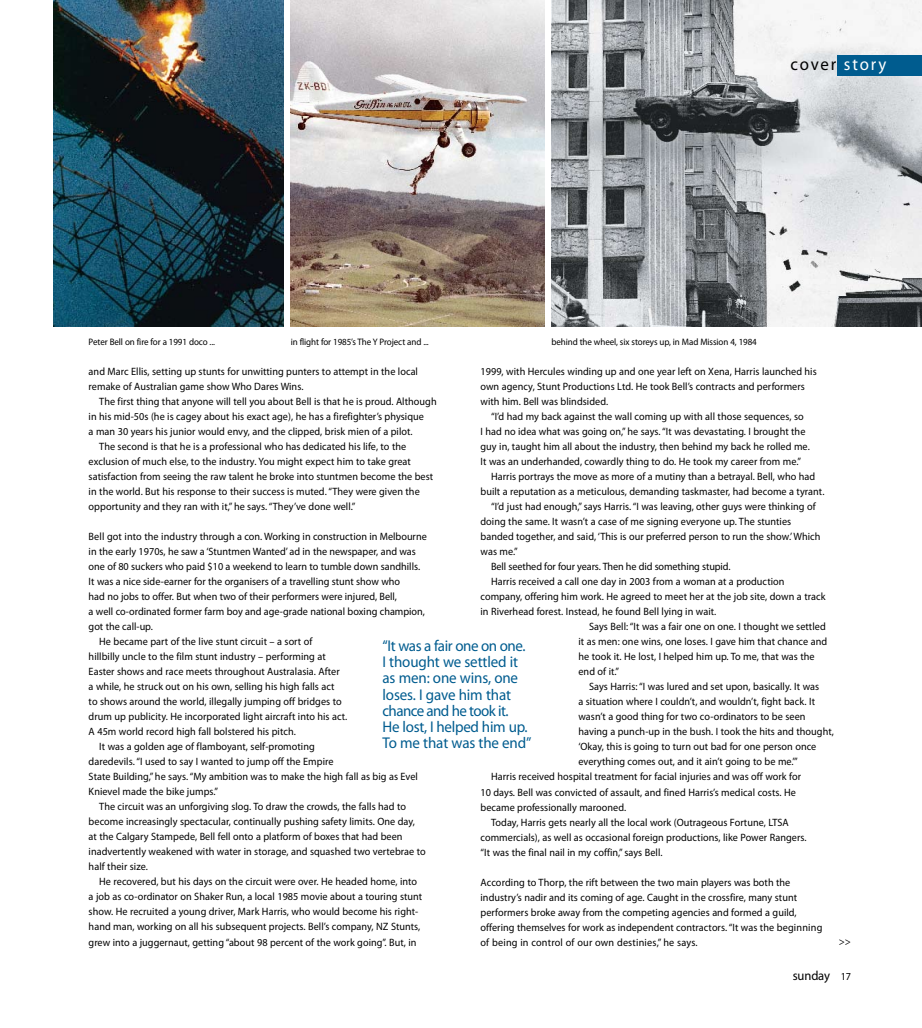
<style>
.page{position:relative;width:922px;height:1028px;background:#fff}
.page>*{position:absolute;margin:0;border:0;box-sizing:border-box;transform-origin:0 0}
.t1{font:17.5px "Myriad Pro";letter-spacing:.105em;color:#000;scale:.96 1}
.t2{font:15.62px/16.2px "Myriad Pro";letter-spacing:-.015em;color:#005c8f;scale:.96 1}
.t3{font:13.12px "Myriad Pro";letter-spacing:-.01em;color:#000;scale:.96 1}
.t4{font:10.62px/15px "Myriad Pro";letter-spacing:.005em;color:#000;scale:.96 1}
.t5{font:9.38px "Myriad Pro";letter-spacing:-.01em;color:#000;scale:.96 1}
.s1{color:#fff}
.s2{font-size:10.62px}
</style>
<div class="page">
<img style="left:53px;top:0;width:230px;height:326px">
<img style="left:551px;top:0;width:370px;height:326px">
<div style="left:836px;top:55px;width:85px;height:20px;background:#005c8f"></div>
<img style="left:291px;top:0;width:253px;height:326px">
<h1 class="t1" style="left:790px;top:54px;width:101px">cover <span class="s1">story</span></h1>
<p class="t5" style="left:89px;top:336px;width:133px">Peter Bell on fire for a 1991 doco ...</p>
<p class="t5" style="left:291px;top:336px;width:145px">in flight for 1985’s The Y Project and ...</p>
<p class="t5" style="left:551px;top:336px;width:215px">behind the wheel, six storeys up, in Mad Mission 4, 1984</p>
<p class="t4" style="left:89px;top:364px;width:344px">and Marc Ellis, setting up stunts for unwitting punters to attempt in the local remake of Australian game show Who Dares Wins.</p>
<p class="t4" style="left:99px;top:394px;width:353px">The first thing that anyone will tell you about Bell is that he is proud. Although</p>
<p class="t4" style="left:89px;top:409px;width:351px">in his mid-50s (he is cagey about his exact age), he has a firefighter’s physique</p>
<p class="t4" style="left:89px;top:424px;width:339px">a man 30 years his junior would envy, and the clipped, brisk mien of a pilot.</p>
<p class="t4" style="left:99px;top:439px;width:321px">The second is that he is a professional who has dedicated his life, to the</p>
<p class="t4" style="left:89px;top:454px;width:337px">exclusion of much else, to the industry. You might expect him to take great</p>
<p class="t4" style="left:89px;top:469px;width:360px">satisfaction from seeing the raw talent he broke into stuntmen become the best</p>
<p class="t4" style="left:89px;top:484px;width:346px">in the world. But his response to their success is muted. “They were given the</p>
<p class="t4" style="left:89px;top:499px;width:279px">opportunity and they ran with it,” he says. “They’ve done well.”</p>
<p class="t4" style="left:89px;top:529px;width:353px">Bell got into the industry through a con. Working in construction in Melbourne</p>
<p class="t4" style="left:89px;top:544px;width:342px">in the early 1970s, he saw a ‘Stuntmen Wanted’ ad in the newspaper, and was</p>
<p class="t4" style="left:89px;top:559px;width:347px">one of 80 suckers who paid $10 a weekend to learn to tumble down sandhills.</p>
<p class="t4" style="left:89px;top:574px;width:326px">It was a nice side-earner for the organisers of a travelling stunt show who</p>
<p class="t4" style="left:89px;top:589px;width:322px">had no jobs to offer. But when two of their performers were injured, Bell,</p>
<p class="t4" style="left:89px;top:604px;width:352px">a well co-ordinated former farm boy and age-grade national boxing champion,</p>
<p class="t4" style="left:89px;top:619px;width:68px">got the call-up.</p>
<p class="t4" style="left:99px;top:634px;width:223px">He became part of the live stunt circuit – a sort of</p>
<p class="t4" style="left:89px;top:649px;width:248px">hillbilly uncle to the film stunt industry – performing at</p>
<p class="t4" style="left:89px;top:664px;width:263px">Easter shows and race meets throughout Australasia. After</p>
<p class="t4" style="left:89px;top:679px;width:257px">a while, he struck out on his own, selling his high falls act</p>
<p class="t4" style="left:89px;top:694px;width:265px">to shows around the world, illegally jumping off bridges to</p>
<p class="t4" style="left:89px;top:709px;width:271px">drum up publicity. He incorporated light aircraft into his act.</p>
<p class="t4" style="left:89px;top:724px;width:217px">A 45m world record high fall bolstered his pitch.</p>
<p class="t4" style="left:99px;top:739px;width:226px">It was a golden age of flamboyant, self-promoting</p>
<p class="t4" style="left:89px;top:754px;width:256px">daredevils. “I used to say I wanted to jump off the Empire</p>
<p class="t4" style="left:89px;top:769px;width:344px">State Building,” he says. “My ambition was to make the high fall as big as Evel</p>
<p class="t4" style="left:89px;top:784px;width:136px">Knievel made the bike jumps.”</p>
<p class="t4" style="left:99px;top:799px;width:321px">The circuit was an unforgiving slog. To draw the crowds, the falls had to</p>
<p class="t4" style="left:89px;top:814px;width:341px">become increasingly spectacular, continually pushing safety limits. One day,</p>
<p class="t4" style="left:89px;top:829px;width:328px">at the Calgary Stampede, Bell fell onto a platform of boxes that had been</p>
<p class="t4" style="left:89px;top:844px;width:352px">inadvertently weakened with water in storage, and squashed two vertebrae to</p>
<p class="t4" style="left:89px;top:859px;width:63px">half their size.</p>
<p class="t4" style="left:99px;top:874px;width:332px">He recovered, but his days on the circuit were over. He headed home, into</p>
<p class="t4" style="left:89px;top:889px;width:349px">a job as co-ordinator on Shaker Run, a local 1985 movie about a touring stunt</p>
<p class="t4" style="left:89px;top:904px;width:345px">show. He recruited a young driver, Mark Harris, who would become his right-</p>
<p class="t4" style="left:89px;top:919px;width:347px">hand man, working on all his subsequent projects. Bell’s company, NZ Stunts,</p>
<p class="t4" style="left:89px;top:934px;width:343px">grew into a juggernaut, getting “about 98 percent of the work going”. But, in</p>
<p class="t4" style="left:480px;top:364px;width:352px">1999, with Hercules winding up and one year left on Xena, Harris launched his own agency, Stunt Productions Ltd. He took Bell’s contracts and performers with him. Bell was blindsided.</p>
<p class="t4" style="left:491px;top:409px;width:327px">“I’d had my back against the wall coming up with all those sequences, so</p>
<p class="t4" style="left:480px;top:424px;width:340px">I had no idea what was going on,” he says. “It was devastating. I brought the</p>
<p class="t4" style="left:480px;top:439px;width:344px">guy in, taught him all about the industry, then behind my back he rolled me.</p>
<p class="t4" style="left:480px;top:454px;width:335px">It was an underhanded, cowardly thing to do. He took my career from me.”</p>
<p class="t4" style="left:491px;top:469px;width:339px">Harris portrays the move as more of a mutiny than a betrayal. Bell, who had</p>
<p class="t4" style="left:480px;top:484px;width:360px">built a reputation as a meticulous, demanding taskmaster, had become a tyrant.</p>
<p class="t4" style="left:491px;top:499px;width:339px">“I’d just had enough,” says Harris. “I was leaving, other guys were thinking of</p>
<p class="t4" style="left:480px;top:514px;width:325px">doing the same. It wasn’t a case of me signing everyone up. The stunties</p>
<p class="t4" style="left:480px;top:529px;width:355px">banded together, and said, ‘This is our preferred person to run the show.’ Which</p>
<p class="t4" style="left:480px;top:544px;width:40px">was me.”</p>
<p class="t4" style="left:491px;top:559px;width:251px">Bell seethed for four years. Then he did something stupid.</p>
<p class="t4" style="left:491px;top:574px;width:307px">Harris received a call one day in 2003 from a woman at a production</p>
<p class="t4" style="left:480px;top:589px;width:361px">company, offering him work. He agreed to meet her at the job site, down a track</p>
<p class="t4" style="left:480px;top:604px;width:247px">in Riverhead forest. Instead, he found Bell lying in wait.</p>
<p class="t4" style="left:589px;top:619px;width:248px">Says Bell: “It was a fair one on one. I thought we settled</p>
<p class="t4" style="left:578px;top:634px;width:260px">it as men: one wins, one loses. I gave him that chance and</p>
<p class="t4" style="left:578px;top:649px;width:247px">he took it. He lost, I helped him up. To me, that was the</p>
<p class="t4" style="left:578px;top:664px;width:44px">end of it.”</p>
<p class="t4" style="left:589px;top:679px;width:241px">Says Harris: “I was lured and set upon, basically. It was</p>
<p class="t4" style="left:578px;top:694px;width:248px">a situation where I couldn’t, and wouldn’t, fight back. It</p>
<p class="t4" style="left:578px;top:709px;width:238px">wasn’t a good thing for two co-ordinators to be seen</p>
<p class="t4" style="left:578px;top:724px;width:267px">having a punch-up in the bush. I took the hits and thought,</p>
<p class="t4" style="left:578px;top:739px;width:249px">‘Okay, this is going to turn out bad for one person once</p>
<p class="t4" style="left:578px;top:754px;width:230px">everything comes out, and it ain’t going to be me.’”</p>
<p class="t4" style="left:491px;top:769px;width:324px">Harris received hospital treatment for facial injuries and was off work for</p>
<p class="t4" style="left:480px;top:784px;width:330px">10 days. Bell was convicted of assault, and fined Harris’s medical costs. He</p>
<p class="t4" style="left:480px;top:799px;width:153px">became professionally marooned.</p>
<p class="t4" style="left:491px;top:814px;width:311px">Today, Harris gets nearly all the local work (Outrageous Fortune, LTSA</p>
<p class="t4" style="left:480px;top:829px;width:341px">commercials), as well as occasional foreign productions, like Power Rangers.</p>
<p class="t4" style="left:480px;top:844px;width:191px">“It was the final nail in my coffin,” says Bell.</p>
<p class="t4" style="left:480px;top:874px;width:357px">According to Thorp, the rift between the two main players was both the industry’s nadir and its coming of age. Caught in the crossfire, many stunt performers broke away from the competing agencies and formed a guild, offering themselves for work as independent contractors. “It was the beginning of being in control of our own destinies,” he says.</p>
<h2 class="t2" style="left:382px;top:637px;width:157px">“It was a fair one on one.<br>I thought we settled it as men: one wins, one loses. I gave him that chance and he took it.<br>He lost, I helped him up.<br>To me that was the end”</h2>
<p class="t4" style="left:838px;top:933px;width:14px">&gt;&gt;</p>
<p class="t3" style="left:792px;top:967px;width:62px">sunday <span class="s2">17</span></p>
</div>
